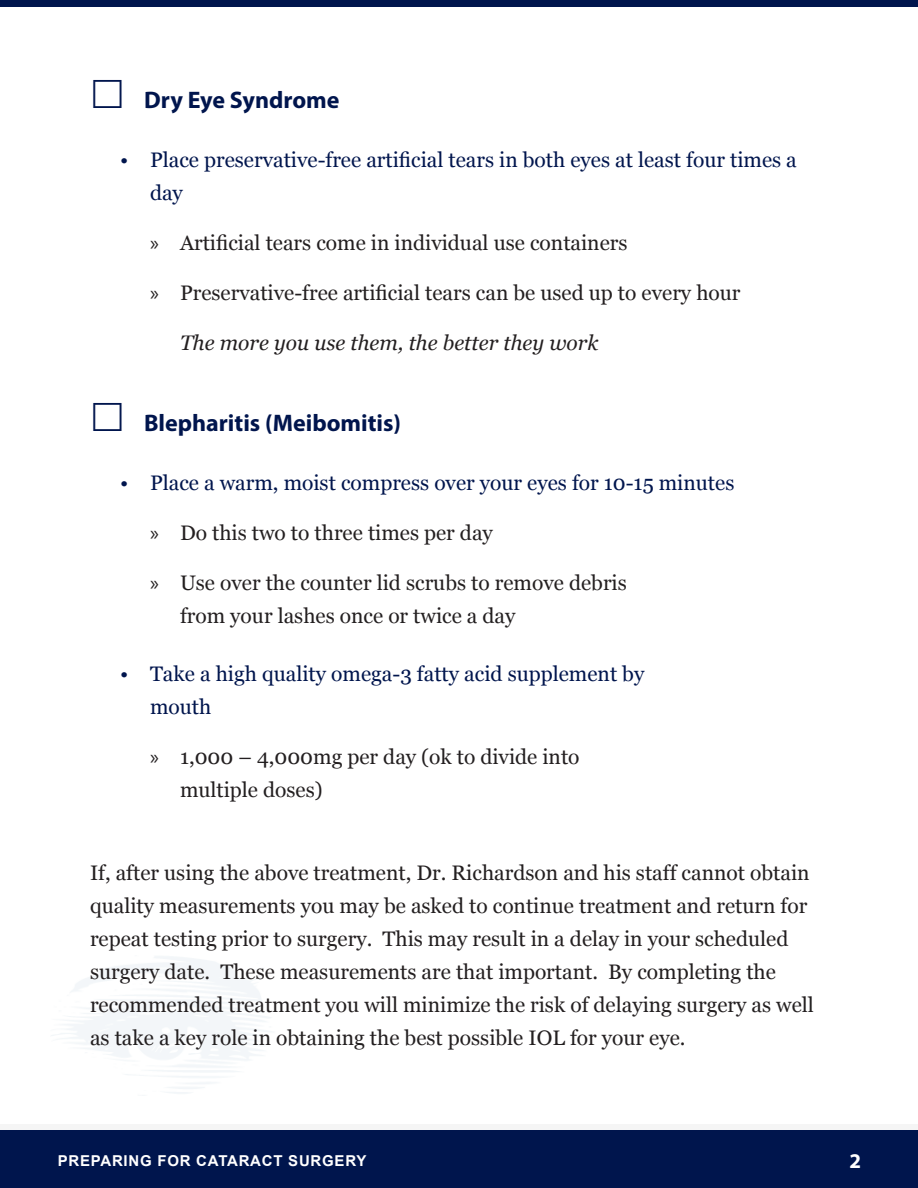
<style>
.page{position:relative;width:918px;height:1188px;background:#fff}
.page>*{position:absolute;margin:0;border:0;box-sizing:border-box;transform-origin:0 0}
.t1{font:700 24px "Myriad Pro";color:#00154d}
.Body_New{font:21px/33px "Georgia";color:#231f20}
.t2{font:21px/33px "Georgia";color:#00154d}
.Body_Indent_80{font:italic 21px "Georgia";color:#231f20}
.Left_Justified{font:700 21px "Myriad Pro";color:#fff}
.Centered{font:700 15px "Arial";letter-spacing:.05em;color:#fff}
.s1{font-family:"Myriad Pro"}
</style>
<div class="page">
<div style="left:0;top:1124px;width:918px;height:7px;background:#f5f5f5"></div>
<div style="left:0;top:1131px;width:918px;height:57px;background:#00154d"></div>
<div style="left:0;top:0;width:918px;height:7px;background:#00154d"></div>
<p class="t1" style="left:144px;top:84px;width:197px">Dry Eye Syndrome</p>
<p class="t2" style="left:150px;top:143px;width:648px;text-indent:-30px">• Place preservative-free artificial tears in both eyes at least four times a day</p>
<p class="Body_New" style="left:150px;top:226px;width:479px"><span class="s1">»</span> Artificial tears come in individual use containers</p>
<p class="Body_New" style="left:150px;top:276px;width:592px"><span class="s1">»</span> Preservative-free artificial tears can be used up to every hour</p>
<p class="Body_Indent_80" style="left:180px;top:329px;width:420px">The more you use them, the better they work</p>
<p class="t1" style="left:144px;top:407px;width:259px">Blepharitis (Meibomitis)</p>
<p class="t2" style="left:120px;top:466px;width:616px">• Place a warm, moist compress over your eyes for 10-15 minutes</p>
<p class="Body_New" style="left:150px;top:516px;width:344px"><span class="s1">»</span> Do this two to three times per day</p>
<p class="Body_New" style="left:180px;top:566px;width:448px;text-indent:-30px"><span class="s1">»</span> Use over the counter lid scrubs to remove debris from your lashes once or twice a day</p>
<p class="t2" style="left:150px;top:658px;width:496px;text-indent:-30px">• Take a high quality omega-3 fatty acid supplement by mouth</p>
<p class="Body_New" style="left:180px;top:741px;width:401px;text-indent:-30px"><span class="s1">»</span> 1,000 – 4,000mg per day (ok to divide into multiple doses)</p>
<p class="Body_New" style="left:90px;top:857px;width:725px">If, after using the above treatment, Dr. Richardson and his staff cannot obtain quality measurements you may be asked to continue treatment and return for repeat testing prior to surgery. This may result in a delay in your scheduled surgery date. These measurements are that important. By completing the recommended treatment you will minimize the risk of delaying surgery as well as take a key role in obtaining the best possible IOL for your eye.</p>
<p class="Centered" style="left:58px;top:1150px;width:310px">PREPARING FOR CATARACT SURGERY</p>
<p class="Left_Justified" style="left:850px;top:1147px;width:13px">2</p>
</div>
